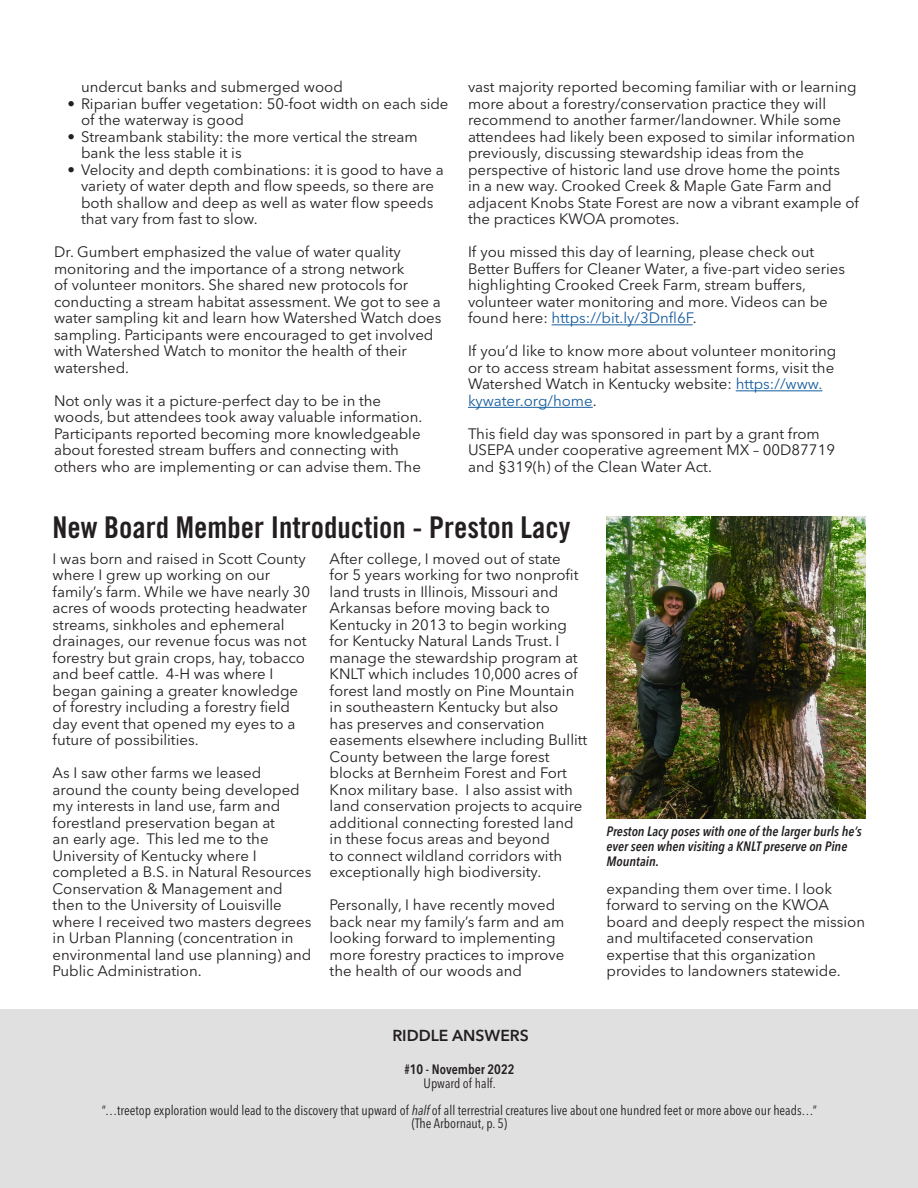
<style>
.page{position:relative;width:918px;height:1188px;background:#fff}
.page>*{position:absolute;margin:0;border:0;box-sizing:border-box;transform-origin:0 0}
.t1{font:30px "Trade Gothic LT Pro Bd Cn 20";color:#231f20}
.t2{font:600 15.75px "Avenir Next LT Pro";color:#231f20}
.t3{font:15px/16.5px "Avenir Next LT Pro";color:#231f20}
.t4{font:condensed 13.5px/13.5px "Avenir Next LT Pro";color:#231f20;text-align:center}
.t5{font:italic 600 condensed 13.5px/15px "Avenir Next LT Pro";color:#231f20}
.t6{font:600 condensed 13.5px "Avenir Next LT Pro";color:#231f20}
.s1{color:#175d9e}
.s2{font-style:italic}
</style>
<div class="page">
<hr style="left:552px;top:324px;width:141px;height:1px;background:#175d9e">
<hr style="left:736px;top:390px;width:86px;height:1px;background:#175d9e">
<hr style="left:468px;top:407px;width:125px;height:1px;background:#175d9e">
<div style="left:0;top:1010px;width:918px;height:178px;background:#e0e0e0"></div>
<img style="left:607px;top:516px;width:259px;height:303px">
<p class="t3" style="left:81px;top:79px;width:264px">undercut banks and submerged wood</p>
<p class="t3" style="left:81px;top:95px;width:369px;text-indent:-14px">• Riparian buffer vegetation: 50-foot width on each side of the waterway is good</p>
<p class="t3" style="left:81px;top:128px;width:338px;text-indent:-14px">• Streambank stability: the more vertical the stream bank the less stable it is</p>
<p class="t3" style="left:81px;top:161px;width:364px;text-indent:-14px">• Velocity and depth combinations: it is good to have a variety of water depth and flow speeds, so there are both shallow and deep as well as water flow speeds that vary from fast to slow.</p>
<p class="t3" style="left:54px;top:244px;width:389px">Dr. Gumbert emphasized the value of water quality monitoring and the importance of a strong network<br>of volunteer monitors. She shared new protocols for conducting a stream habitat assessment. We got to see a water sampling kit and learn how Watershed Watch does sampling. Participants were encouraged to get involved with Watershed Watch to monitor the health of their watershed.</p>
<p class="t3" style="left:54px;top:392px;width:370px">Not only was it a picture-perfect day to be in the woods, but attendees took away valuable information.<br>Participants reported becoming more knowledgeable about forested stream buffers and connecting with others who are implementing or can advise them. The</p>
<p class="t3" style="left:468px;top:79px;width:393px">vast majority reported becoming familiar with or learning more about a forestry/conservation practice they will recommend to another farmer/landowner. While some attendees had likely been exposed to similar information previously, discussing stewardship ideas from the perspective of historic land use drove home the points<br>in a new way. Crooked Creek &amp; Maple Gate Farm and adjacent Knobs State Forest are now a vibrant example of the practices KWOA promotes.</p>
<p class="t3" style="left:468px;top:244px;width:379px">If you missed this day of learning, please check out Better Buffers for Cleaner Water, a five-part video series highlighting Crooked Creek Farm, stream buffers, volunteer water monitoring and more. Videos can be found here: <span class="s1">https://bit.ly/3Dnfl6F</span>.</p>
<p class="t3" style="left:468px;top:343px;width:370px">If you’d like to know more about volunteer monitoring or to access stream habitat assessment forms, visit the Watershed Watch in Kentucky website: <span class="s1">https://www. kywater.org/home</span>.</p>
<p class="t3" style="left:468px;top:425px;width:369px">This field day was sponsored in part by a grant from<br>USEPA under cooperative agreement MX – 00D87719 and §319(h) of the Clean Water Act.</p>
<p class="t1" style="left:53px;top:509px;width:520px">New Board Member Introduction - Preston Lacy</p>
<p class="t3" style="left:53px;top:550px;width:259px">I was born and raised in Scott County where I grew up working on our family’s farm. While we have nearly 30 acres of woods protecting headwater streams, sinkholes and ephemeral drainages, our revenue focus was not forestry but grain crops, hay, tobacco and beef cattle. 4-H was where I began gaining a greater knowledge of forestry including a forestry field day event that opened my eyes to a future of possibilities.</p>
<p class="t3" style="left:53px;top:765px;width:260px">As I saw other farms we leased around the county being developed my interests in land use, farm and forestland preservation began at<br>an early age. This led me to the University of Kentucky where I completed a B.S. in Natural Resources Conservation &amp; Management and then to the University of Louisville where I received two masters degrees in Urban Planning (concentration in environmental land use planning) and Public Administration.</p>
<p class="t3" style="left:330px;top:550px;width:259px">After college, I moved out of state<br>for 5 years working for two nonprofit land trusts in Illinois, Missouri and Arkansas before moving back to Kentucky in 2013 to begin working for Kentucky Natural Lands Trust. I manage the stewardship program at KNLT which includes 10,000 acres of forest land mostly on Pine Mountain in southeastern Kentucky but also<br>has preserves and conservation easements elsewhere including Bullitt County between the large forest blocks at Bernheim Forest and Fort Knox military base. I also assist with land conservation projects to acquire additional connecting forested land in these focus areas and beyond<br>to connect wildland corridors with exceptionally high biodiversity.</p>
<p class="t3" style="left:330px;top:897px;width:236px">Personally, I have recently moved back near my family’s farm and am looking forward to implementing more forestry practices to improve the health of our woods and</p>
<p class="t2" style="left:392px;top:1026px;width:138px">RIDDLE ANSWERS</p>
<p class="t5" style="left:607px;top:824px;width:256px">Preston Lacy poses with one of the larger burls he’s ever seen when visiting a KNLT preserve on Pine<br>Mountain.</p>
<p class="t3" style="left:607px;top:880px;width:260px">expanding them over time. I look forward to serving on the KWOA board and deeply respect the mission and multifaceted conservation expertise that this organization provides to landowners statewide.</p>
<p class="t6" style="left:404px;top:1061px;width:112px">#10 - November 2022</p>
<p class="t4" style="left:424px;top:1076px;width:74px">Upward of half.</p>
<p class="t4" style="left:102px;top:1103px;width:717px">“…treetop exploration would lead to the discovery that upward of <span class="s2">half</span> of all terrestrial creatures live about one hundred feet or more above our heads…” (The Arbornaut, p. 5)</p>
</div>
